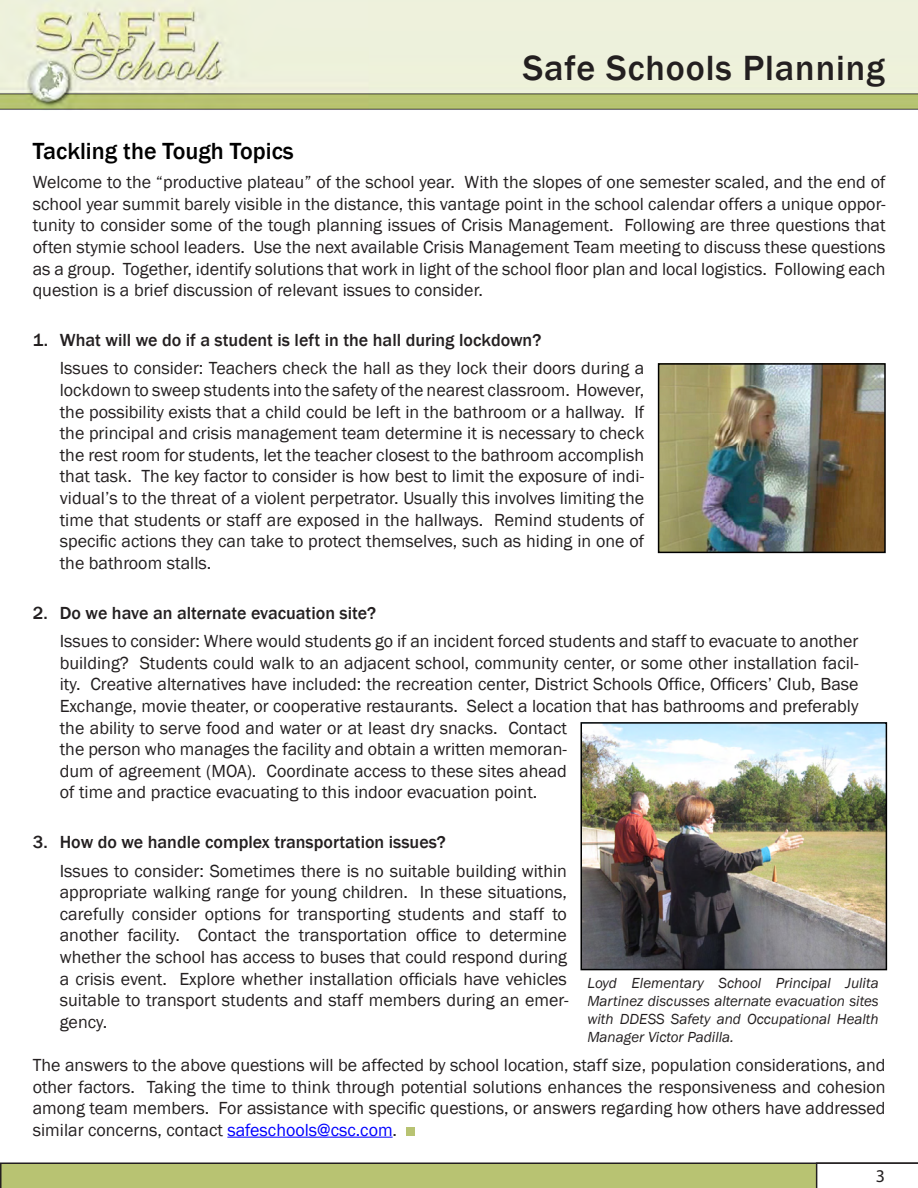
<style>
.page{position:relative;width:918px;height:1188px;background:#fff}
.page>*{position:absolute;margin:0;border:0;box-sizing:border-box;transform-origin:0 0}
.Page_Headers{font:500 36px "Franklin Gothic";letter-spacing:.025em;color:#231f20}
.Article_Title{font:500 24px "Franklin Gothic";color:#000}
.Newsletter_body_text{font:18px/21.6px "Franklin Gothic";color:#231f20;text-align:justify}
.Text_Bullets{font:500 18px "Franklin Gothic";color:#231f20}
.Page_Numbers{font:18px "Myriad Pro";color:#231f20}
.Picture_Caption{font:italic 15px/18px "Franklin Gothic";color:#231f20;text-align:justify}
.s1{color:#00f}
</style>
<div class="page">
<svg style="left:0;top:1162px;width:918px;height:26px;background:#b7bf7d"></svg>
<img style="left:0;top:0;width:918px;height:110px">
<hr style="left:227px;top:1137px;width:166px;height:1px;background:#00f">
<div style="left:406px;top:1127px;width:9px;height:9px;background:#b8c372"></div>
<img style="left:583px;top:725px;width:301px;height:242px">
<div style="left:580px;top:722px;width:307px;height:248px;border:2px solid #000"></div>
<img style="left:661px;top:366px;width:222px;height:184px">
<div style="left:658px;top:363px;width:228px;height:190px;border:2px solid #000"></div>
<p class="Page_Headers" style="left:523px;top:46px;width:363px">Safe Schools Planning</p>
<p class="Article_Title" style="left:33px;top:136px;width:262px">Tackling the Tough Topics</p>
<p class="Newsletter_body_text" style="left:33px;top:172px;width:854px">Welcome to the “productive plateau” of the school year. With the slopes of one semester scaled, and the end of school year summit barely visible in the distance, this vantage point in the school calendar offers a unique oppor&shy;tunity to consider some of the tough planning issues of Crisis Management. Following are three questions that often stymie school leaders. Use the next available Crisis Management Team meeting to discuss these questions as a group. Together, identify solutions that work in light of the school floor plan and local logistics. Following each question is a brief discussion of relevant issues to consider.</p>
<p class="Text_Bullets" style="left:33px;top:329px;width:510px">1. What will we do if a student is left in the hall during lockdown?</p>
<p class="Newsletter_body_text" style="left:60px;top:358px;width:586px">Issues to consider: Teachers check the hall as they lock their doors during a lockdown to sweep students into the safety of the nearest classroom. However, the possibility exists that a child could be left in the bathroom or a hallway. If the principal and crisis management team determine it is necessary to check the rest room for students, let the teacher closest to the bathroom accomplish that task. The key factor to consider is how best to limit the exposure of indi&shy;vidual’s to the threat of a violent perpetrator. Usually this involves limiting the time that students or staff are exposed in the hallways. Remind students of specific actions they can take to protect themselves, such as hiding in one of the bathroom stalls.</p>
<p class="Text_Bullets" style="left:33px;top:602px;width:345px">2. Do we have an alternate evacuation site?</p>
<p class="Newsletter_body_text" style="left:60px;top:631px;width:800px;text-align:left">Issues to consider: Where would students go if an incident forced students and staff to evacuate to another building? Students could walk to an adjacent school, community center, or some other installation facil&shy;ity. Creative alternatives have included: the recreation center, District Schools Office, Officers’ Club, Base Exchange, movie theater, or cooperative restaurants. Select a location that has bathrooms and preferably the ability to serve food and water or at least dry snacks. Contact<br>the person who manages the facility and obtain a written memoran-<br>dum of agreement (MOA). Coordinate access to these sites ahead<br>of time and practice evacuating to this indoor evacuation point.</p>
<p class="Text_Bullets" style="left:33px;top:831px;width:415px">3. How do we handle complex transportation issues?</p>
<p class="Newsletter_body_text" style="left:60px;top:860px;width:510px">Issues to consider: Sometimes there is no suitable building within appropriate walking range for young children. In these situations, carefully consider options for transporting students and staff to another facility. Contact the transportation office to determine whether the school has access to buses that could respond during a crisis event. Explore whether installation officials have vehicles suitable to transport students and staff members during an emer&shy;gency.</p>
<p class="Newsletter_body_text" style="left:33px;top:1055px;width:854px">The answers to the above questions will be affected by school location, staff size, population considerations, and other factors. Taking the time to think through potential solutions enhances the responsiveness and cohesion among team members. For assistance with specific questions, or answers regarding how others have addressed similar concerns, contact <span class="s1">safeschools@csc.com</span>.</p>
<p class="Picture_Caption" style="left:587px;top:974px;width:293px">Loyd Elementary School Principal Julita Martinez discusses alternate evacuation sites with DDESS Safety and Occupational Health Manager Victor Padilla.</p>
<p class="Page_Numbers" style="left:876px;top:1165px;width:11px">3</p>
</div>
